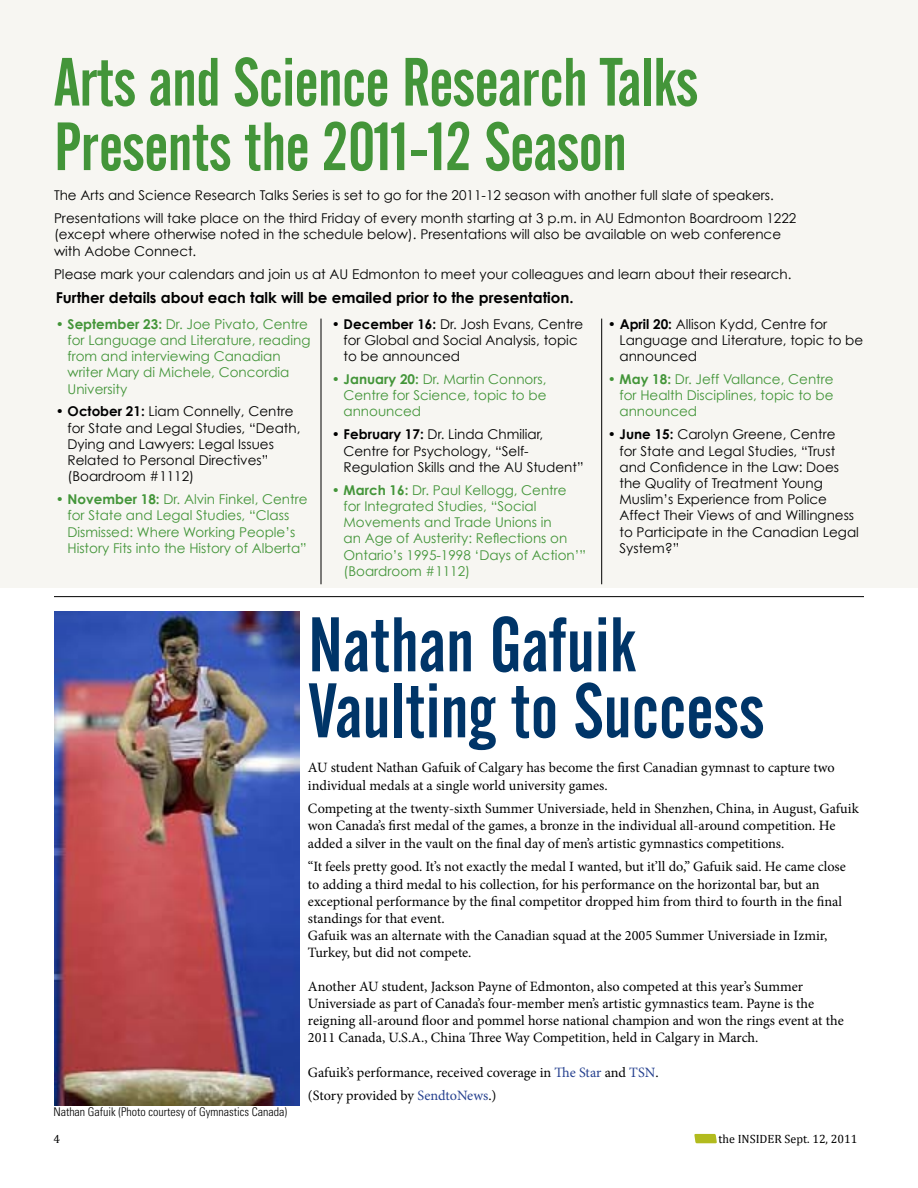
<style>
.page{position:relative;width:918px;height:1188px;background:#fff}
.page>*{position:absolute;margin:0;border:0;box-sizing:border-box;transform-origin:0 0}
.t1{font:76.5px/66px "Alternate Gothic No 2 BT";color:#003568}
.t2{font:67.5px/64.5px "Alternate Gothic No 2 BT";letter-spacing:-.01em;color:#439539}
.t3{font:700 15px "Century Gothic";color:#000}
.t4{font:14.25px/17.1px "Minion Pro";color:#000}
.t5{font:13.5px/16.2px "Century Gothic";color:#000}
.t6{font:13.5px/16.2px "Century Gothic";color:#439539}
.t7{font:300 condensed 12px "Univers";color:#000}
.t8{font:12px "Cambria";color:#000}
.s1{font-weight:700}
.s2{color:#25408f}
</style>
<div class="page">
<svg style="left:694px;top:1134px;width:23px;height:9px"></svg>
<div style="left:0;top:0;width:918px;height:587px;background:#f7f6f2"></div>
<img style="left:54px;top:611px;width:245px;height:494px">
<hr style="left:54px;top:596px;width:810px;height:1px;background:#000">
<hr style="left:321px;top:319px;width:1px;height:265px;background:#000">
<hr style="left:601px;top:319px;width:1px;height:265px;background:#000">
<h2 class="t2" style="left:54px;top:51px;width:646px">Arts and Science Research Talks<br>Presents the 2011-12 Season</h2>
<p class="t5" style="left:54px;top:184px;width:744px;line-height:23px">The Arts and Science Research Talks Series is set to go for the 2011-12 season with another full slate of speakers.<br>Presentations will take place on the third Friday of every month starting at 3 p.m. in AU Edmonton Boardroom 1222</p>
<p class="t5" style="left:54px;top:226px;width:729px">(except where otherwise noted in the schedule below). Presentations will also be available on web conference with Adobe Connect.</p>
<p class="t5" style="left:54px;top:265px;width:739px">Please mark your calendars and join us at AU Edmonton to meet your colleagues and learn about their research.</p>
<p class="t3" style="left:56px;top:288px;width:519px">Further details about each talk will be emailed prior to the presentation.</p>
<p class="t6" style="left:68px;top:316px;width:244px;text-indent:-12px"><span class="s1">• September 23:</span> Dr. Joe Pivato, Centre for Language and Literature, reading from and interviewing Canadian writer Mary di Michele, Concordia<br>University</p>
<p class="t5" style="left:68px;top:403px;width:235px;text-indent:-12px"><span class="s1">• October 21:</span> Liam Connelly, Centre for State and Legal Studies, “Death,<br>Dying and Lawyers: Legal Issues<br>Related to Personal Directives” (Boardroom #1112)</p>
<p class="t6" style="left:68px;top:491px;width:241px;text-indent:-12px"><span class="s1">• November 18:</span> Dr. Alvin Finkel, Centre for State and Legal Studies, “Class Dismissed: Where Working People’s<br>H istory Fits into the H istory of Alberta”</p>
<p class="t5" style="left:343px;top:316px;width:241px;text-indent:-12px"><span class="s1">• December 16:</span> Dr. Josh Evans, Centre for Global and Social Analysis, topic to be announced</p>
<p class="t6" style="left:343px;top:371px;width:205px;text-align:justify;text-indent:-12px"><span class="s1">• January 20:</span> Dr. Martin Connors, Centre for Science, topic to be announced</p>
<p class="t5" style="left:343px;top:426px;width:242px;text-indent:-12px"><span class="s1">• February 17:</span> Dr. Linda Chmiliar,<br>Centre for Psychology, “Self-<br>Regulation Skills and the AU Student”</p>
<p class="t6" style="left:343px;top:482px;width:244px;text-indent:-12px"><span class="s1">• March 16:</span> Dr. Paul Kellogg, Centre for Integrated Studies, “Social<br>Movements and Trade Unions in<br>an Age of Austerity: Reflections on<br>Ontario’s 1995-1998 ‘Days of Action’” (Boardroom #1112)</p>
<p class="t5" style="left:619px;top:316px;width:245px;text-indent:-12px">• <span class="s1">April 20:</span> Allison Kydd, Centre for<br>Language and Literature, topic to be announced</p>
<p class="t6" style="left:619px;top:371px;width:216px;text-align:justify;text-indent:-12px"><span class="s1">• May 18:</span> Dr. Jeff Vallance, Centre for H ealth Disciplines, topic to be announced</p>
<p class="t5" style="left:619px;top:426px;width:241px;text-indent:-12px"><span class="s1">• June 15:</span> Carolyn Greene, Centre<br>for State and Legal Studies, “Trust and Confidence in the Law: Does the Quality of Treatment Young<br>Muslim’s Experience from Police<br>Affect Their Views of and Willingness to Participate in the Canadian Legal<br>System?”</p>
<p class="t7" style="left:53px;top:1105px;width:235px">Nathan Gafuik (Photo courtesy of Gymnastics Canada)</p>
<h1 class="t1" style="left:308px;top:613px;width:458px">Nathan Gafuik<br>Vaulting to Success</h1>
<p class="t4" style="left:308px;top:759px;width:528px">AU student Nathan Gafuik of Calgary has become the first Canadian gymnast to capture two individual medals at a single world university games.</p>
<p class="t4" style="left:308px;top:800px;width:552px">Competing at the twenty-sixth Summer Universiade, held in Shenzhen, China, in August, Gafuik won Canada’s first medal of the games, a bronze in the individual all-around competition. He added a silver in the vault on the final day of men’s artistic gymnastics competitions.</p>
<p class="t4" style="left:308px;top:858px;width:540px">“It feels pretty good. It’s not exactly the medal I wanted, but it’ll do,” Gafuik said. He came close to adding a third medal to his collection, for his performance on the horizontal bar, but an exceptional performance by the final competitor dropped him from third to fourth in the final standings for that event.<br>Gafuik was an alternate with the Canadian squad at the 2005 Summer Universiade in Izmir, Turkey, but did not compete.</p>
<p class="t4" style="left:308px;top:978px;width:537px">Another AU student, Jackson Payne of Edmonton, also competed at this year’s Summer Universiade as part of Canada’s four-member men’s artistic gymnastics team. Payne is the reigning all-around floor and pommel horse national champion and won the rings event at the 2011 Canada, U.S.A., China Three Way Competition, held in Calgary in March.</p>
<p class="t4" style="left:308px;top:1060px;width:352px;line-height:23.9px">Gafuik’s performance, received coverage in <span class="s2">The Star</span> and <span class="s2">TSN</span>. (Story provided by <span class="s2">SendtoNews</span>.)</p>
<p class="t8" style="left:53px;top:1132px;width:8px">4</p>
<p class="t8" style="left:719px;top:1132px;width:140px">the INSIDER Sept. 12, 2011</p>
</div>
